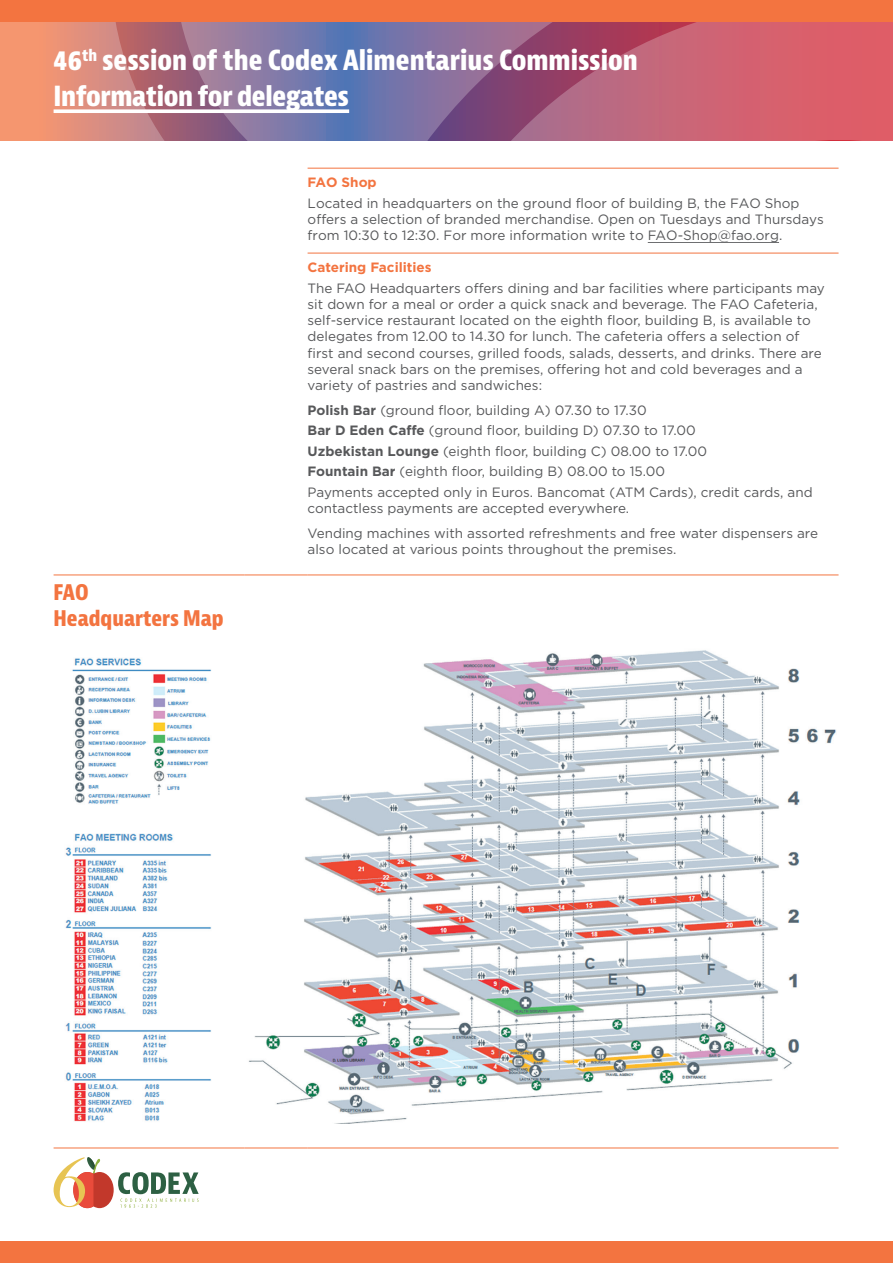
<style>
.page{position:relative;width:893px;height:1263px;background:#fff}
.page>*{position:absolute;margin:0;border:0;box-sizing:border-box;transform-origin:0 0}
.t1{font:700 condensed 27px/35.5px "Bernina Sans";letter-spacing:-.005em;color:#fff}
.t2{font:700 condensed 21px/25.2px "Bernina Sans";color:#f37440}
.t3{font:13.5px/16.2px "Gotham";color:#57585a}
.t4{font:700 13.5px "Gotham";color:#f37440}
.s1{font-weight:700}
</style>
<div class="page">
<svg style="left:0;top:21px;width:175px;height:119px;background:#d88676"></svg>
<svg style="left:610px;top:21px;width:283px;height:119px;background:#d0606f"></svg>
<svg style="left:175px;top:21px;width:435px;height:119px;background:#866893"></svg>
<div style="left:0;top:1242px;width:893px;height:21px;background:#f37440"></div>
<svg style="left:54px;top:109px;width:295px;height:4px"></svg>
<div style="left:0;top:0;width:893px;height:21px;background:#f37440"></div>
<hr style="left:54px;top:575px;width:190px;height:1px;background:#f37440">
<hr style="left:244px;top:575px;width:64px;height:1px;background:#f37440">
<hr style="left:54px;top:1148px;width:190px;height:1px;background:#f37440">
<hr style="left:244px;top:1148px;width:64px;height:1px;background:#f37440">
<hr style="left:308px;top:168px;width:530px;height:1px;background:#f37440">
<hr style="left:308px;top:253px;width:530px;height:1px;background:#f37440">
<hr style="left:308px;top:575px;width:530px;height:1px;background:#f37440">
<hr style="left:308px;top:1148px;width:530px;height:1px;background:#f37440">
<hr style="left:648px;top:242px;width:131px;height:1px;background:#57585a">
<img style="left:65px;top:650px;width:771px;height:473px">
<svg style="left:54px;top:1157px;width:145px;height:51px"></svg>
<h1 class="t1" style="left:54px;top:43px;width:586px">46<sup>th</sup> session of the Codex Alimentarius Commission<br>Information for delegates</h1>
<h2 class="t2" style="left:54px;top:581px;width:172px">FAO<br>Headquarters Map</h2>
<p class="t4" style="left:308px;top:173px;width:71px">FAO Shop</p>
<p class="t3" style="left:308px;top:194px;width:518px">Located in headquarters on the ground floor of building B, the FAO Shop offers a selection of branded merchandise. Open on Tuesdays and Thursdays from 10:30 to 12:30. For more information write to FAO-Shop@fao.org.</p>
<p class="t4" style="left:308px;top:259px;width:126px">Catering Facilities</p>
<p class="t3" style="left:308px;top:280px;width:519px">The FAO Headquarters offers dining and bar facilities where participants may sit down for a meal or order a quick snack and beverage. The FAO Cafeteria, self-service restaurant located on the eighth floor, building B, is available to delegates from 12.00 to 14.30 for lunch. The cafeteria offers a selection of first and second courses, grilled foods, salads, desserts, and drinks. There are several snack bars on the premises, offering hot and cold beverages and a variety of pastries and sandwiches:</p>
<p class="t3" style="left:308px;top:399px;width:507px;line-height:20.4px"><span class="s1">Polish Bar</span> (ground floor, building A) 07.30 to 17.30<br><span class="s1">Bar D Eden Caffe</span> (ground floor, building D) 07.30 to 17.00<br><span class="s1">Uzbekistan Lounge</span> (eighth floor, building C) 08.00 to 17.00<br><span class="s1">Fountain Bar</span> (eighth floor, building B) 08.00 to 15.00<br>Payments accepted only in Euros. Bancomat (ATM Cards), credit cards, and</p>
<p class="t3" style="left:308px;top:495px;width:512px;line-height:24.8px">contactless payments are accepted everywhere.<br>Vending machines with assorted refreshments and free water dispensers are</p>
<p class="t3" style="left:308px;top:540px;width:370px">also located at various points throughout the premises.</p>
</div>
